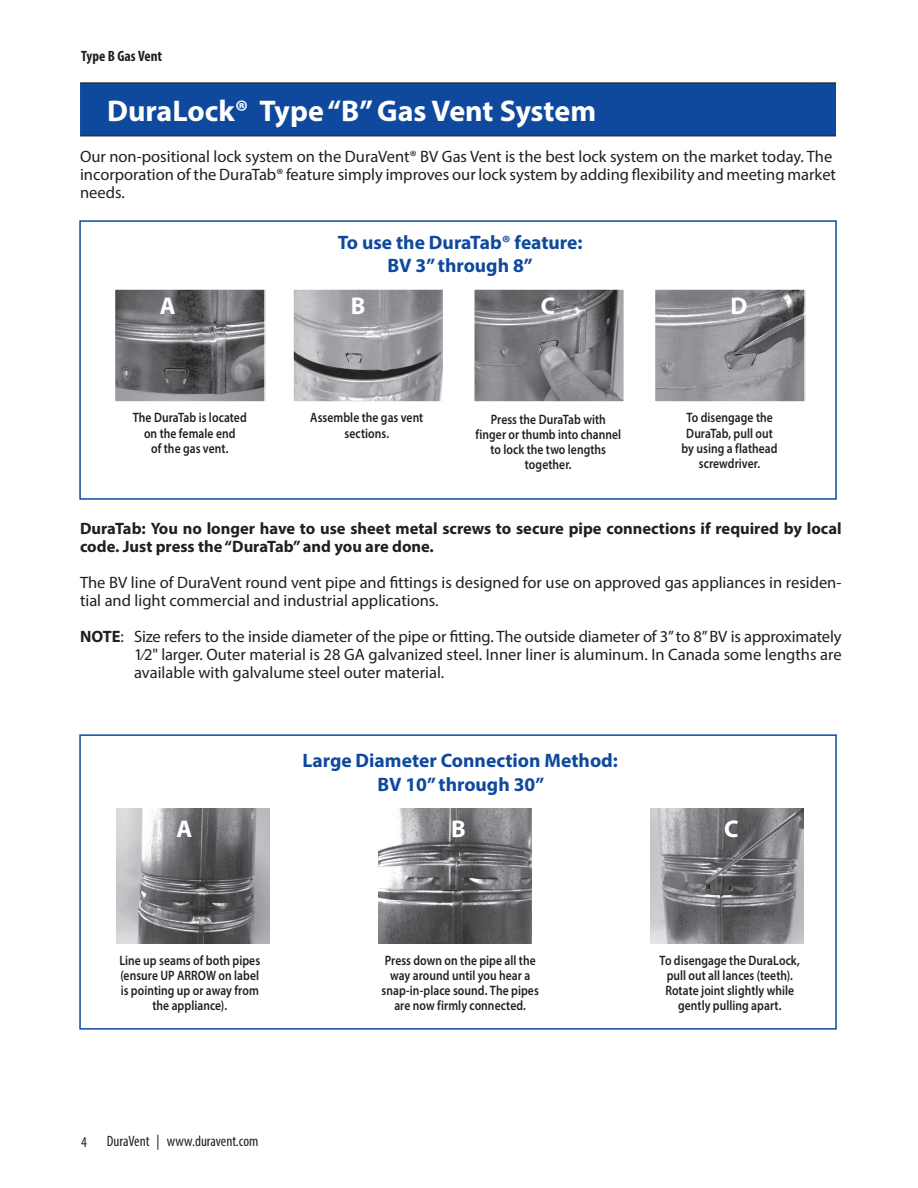
<style>
.page{position:relative;width:918px;height:1188px;background:#fff}
.page>*{position:absolute;margin:0;border:0;box-sizing:border-box;transform-origin:0 0}
.t1{font:700 30px "Myriad Pro";color:#fff}
.t2{font:700 24.3px "Myriad Pro";color:#fff}
.t3{font:700 19.5px/23.4px "Myriad Pro";color:#0f499d;text-align:center}
.t4{font:16.5px/18px "Myriad Pro";color:#231f20}
.t5{font:700 16.5px/18px "Myriad Pro";color:#231f20}
.t6{font:condensed 15px "Myriad Pro";color:#231f20}
.t7{font:700 condensed 15px "Myriad Pro";color:#231f20}
.t8{font:600 13.65px/15.1px "Myriad Pro";letter-spacing:.005em;color:#231f20;text-align:center;scale:.85 1}
.s1{font-weight:700}
</style>
<div class="page">
<div style="left:79px;top:734px;width:758px;height:296px;background:#fff;border:2px solid #0f499d"></div>
<div style="left:79px;top:220px;width:758px;height:280px;background:#fff;border:2px solid #0f499d"></div>
<img style="left:117px;top:291px;width:146px;height:109px">
<div style="left:114px;top:288px;width:152px;height:115px;border:2px solid #fff"></div>
<img style="left:295px;top:291px;width:146px;height:109px">
<div style="left:292px;top:288px;width:152px;height:115px;border:2px solid #fff"></div>
<img style="left:657px;top:291px;width:146px;height:109px">
<div style="left:654px;top:288px;width:152px;height:115px;border:2px solid #fff"></div>
<img style="left:476px;top:291px;width:146px;height:109px">
<div style="left:473px;top:288px;width:152px;height:115px;border:2px solid #fff"></div>
<div style="left:80px;top:83px;width:756px;height:54px;background:#0f499d"></div>
<img style="left:117px;top:809px;width:152px;height:134px">
<img style="left:378px;top:809px;width:153px;height:134px">
<img style="left:651px;top:809px;width:153px;height:134px">
<p class="t7" style="left:81px;top:47px;width:83px">Type B Gas Vent</p>
<h1 class="t1" style="left:107px;top:91px;width:491px">DuraLock® Type “B” Gas Vent System</h1>
<p class="t4" style="left:80px;top:147px;width:758px">Our non-positional lock system on the DuraVent® BV Gas Vent is the best lock system on the market today. The incorporation of the DuraTab® feature simply improves our lock system by adding flexibility and meeting market needs.</p>
<p class="t3" style="left:338px;top:230px;width:246px">To use the DuraTab® feature:<br>BV 3” through 8”</p>
<h2 class="t2" style="left:160px;top:290px;width:17px">A</h2>
<h2 class="t2" style="left:351px;top:290px;width:16px">B</h2>
<h2 class="t2" style="left:541px;top:290px;width:16px">C</h2>
<h2 class="t2" style="left:730px;top:290px;width:18px">D</h2>
<p class="t8" style="left:133px;top:410px;width:136px">The DuraTab is located on the female end<br>of the gas vent.</p>
<p class="t8" style="left:310px;top:410px;width:135px">Assemble the gas vent sections.</p>
<p class="t8" style="left:682px;top:410px;width:114px">To disengage the<br>DuraTab, pull out by using a flathead screwdriver.</p>
<p class="t8" style="left:475px;top:411px;width:173px">Press the DuraTab with finger or thumb into channel to lock the two lengths together.</p>
<p class="t5" style="left:80px;top:519px;width:763px">DuraTab: You no longer have to use sheet metal screws to secure pipe connections if required by local code. Just press the “DuraTab” and you are done.</p>
<p class="t4" style="left:80px;top:573px;width:763px">The BV line of DuraVent round vent pipe and fittings is designed for use on approved gas appliances in residen&shy;tial and light commercial and industrial applications.</p>
<p class="t4" style="left:134px;top:627px;width:709px;text-align:justify;text-indent:-54px"><span class="s1">NOTE</span>: Size refers to the inside diameter of the pipe or fitting. The outside diameter of 3” to 8” BV is approximately 1⁄2" larger. Outer material is 28 GA galvanized steel. Inner liner is aluminum. In Canada some lengths are available with galvalume steel outer material.</p>
<p class="t3" style="left:302px;top:748px;width:317px">Large Diameter Connection Method:<br>BV 10” through 30”</p>
<h2 class="t2" style="left:176px;top:813px;width:17px">A</h2>
<h2 class="t2" style="left:451px;top:813px;width:16px">B</h2>
<h2 class="t2" style="left:724px;top:813px;width:16px">C</h2>
<p class="t8" style="left:119px;top:953px;width:167px">Line up seams of both pipes (ensure UP ARROW on label is pointing up or away from the appliance).</p>
<p class="t8" style="left:382px;top:953px;width:187px">Press down on the pipe all the way around until you hear a snap-in-place sound. The pipes are now firmly connected.</p>
<p class="t8" style="left:660px;top:953px;width:167px">To disengage the DuraLock, pull out all lances (teeth).<br>Rotate joint slightly while gently pulling apart.</p>
<p class="t6" style="left:81px;top:1133px;width:6px">4</p>
<p class="t6" style="left:107px;top:1132px;width:153px">DuraVent | www.duravent.com</p>
</div>
